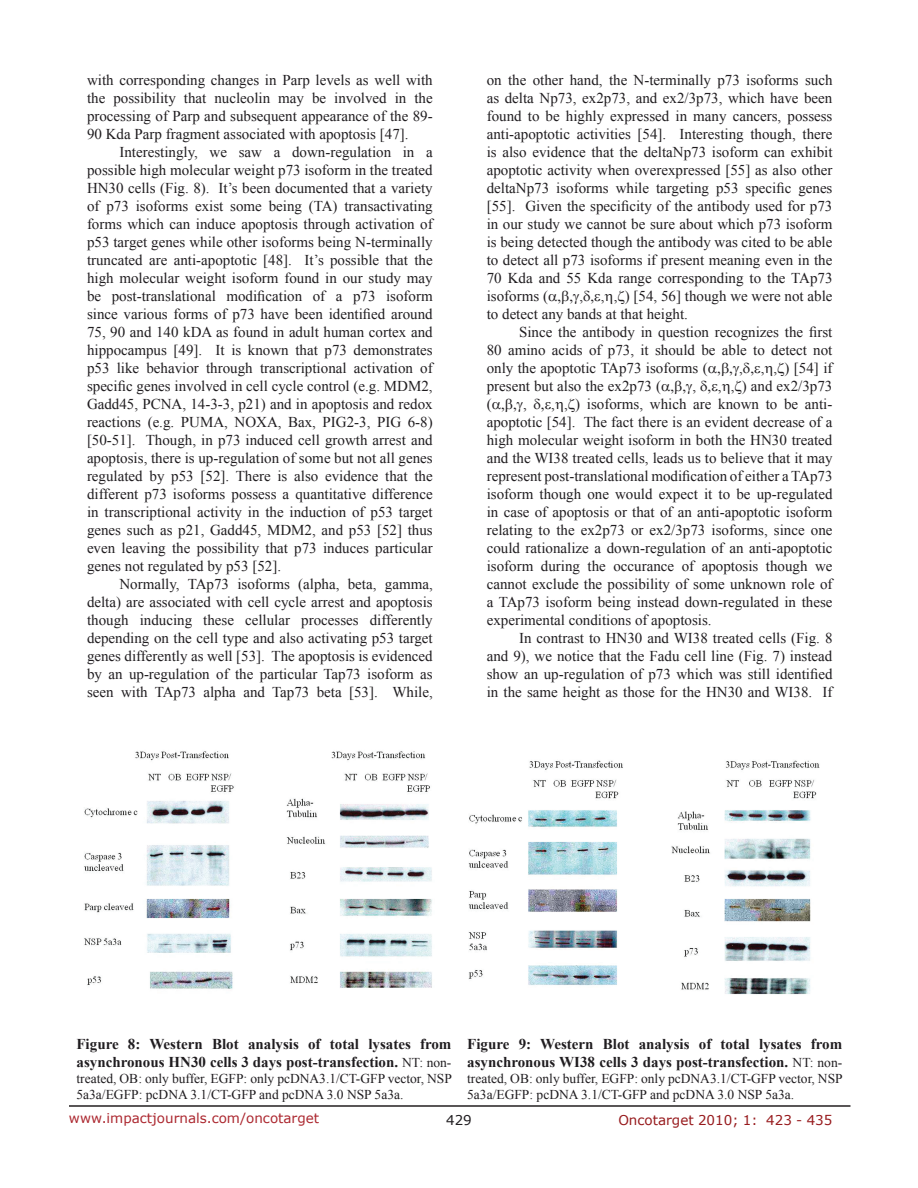
<style>
.page{position:relative;width:918px;height:1188px;background:#fff}
.page>*{position:absolute;margin:0;border:0;box-sizing:border-box;transform-origin:0 0}
.t1{font:15px/18px "Times New Roman";color:#201d20;text-align:justify}
.t2{font:700 15px/18px "Times New Roman";color:#201d20}
.t3{font:13.5px/16.2px "Times New Roman";color:#201d20}
.t4{font:13.5px "Verdana";color:#ac2830}
.t5{font:13.5px "Verdana";color:#971a1d}
.t6{font:13.5px "Verdana";color:#201d20}
.s1{font-weight:400;font-size:13.5px}
</style>
<div class="page">
<hr style="left:69px;top:1105px;width:781px;height:2px;background:#231f20">
<img style="left:84px;top:751px;width:348px;height:238px">
<img style="left:468px;top:760px;width:352px;height:235px">
<p class="t1" style="left:87px;top:71px;width:347px">with corresponding changes in Parp levels as well with the possibility that nucleolin may be involved in the processing of Parp and subsequent appearance of the 89- 90 Kda Parp fragment associated with apoptosis [47].</p>
<p class="t1" style="left:87px;top:143px;width:347px;text-indent:32px">Interestingly, we saw a down-regulation in a possible high molecular weight p73 isoform in the treated HN30 cells (Fig. 8). It’s been documented that a variety of p73 isoforms exist some being (TA) transactivating forms which can induce apoptosis through activation of p53 target genes while other isoforms being N-terminally truncated are anti-apoptotic [48]. It’s possible that the high molecular weight isoform found in our study may be post-translational modification of a p73 isoform since various forms of p73 have been identified around 75, 90 and 140 kDA as found in adult human cortex and hippocampus [49]. It is known that p73 demonstrates p53 like behavior through transcriptional activation of specific genes involved in cell cycle control (e.g. MDM2, Gadd45, PCNA, 14-3-3, p21) and in apoptosis and redox reactions (e.g. PUMA, NOXA, Bax, PIG2-3, PIG 6-8) [50-51]. Though, in p73 induced cell growth arrest and apoptosis, there is up-regulation of some but not all genes regulated by p53 [52]. There is also evidence that the different p73 isoforms possess a quantitative difference in transcriptional activity in the induction of p53 target genes such as p21, Gadd45, MDM2, and p53 [52] thus even leaving the possibility that p73 induces particular genes not regulated by p53 [52].</p>
<p class="t1" style="left:87px;top:575px;width:347px;text-indent:32px">Normally, TAp73 isoforms (alpha, beta, gamma, delta) are associated with cell cycle arrest and apoptosis though inducing these cellular processes differently depending on the cell type and also activating p53 target genes differently as well [53]. The apoptosis is evidenced by an up-regulation of the particular Tap73 isoform as seen with TAp73 alpha and Tap73 beta [53]. While,</p>
<p class="t1" style="left:487px;top:71px;width:347px">on the other hand, the N-terminally p73 isoforms such as delta Np73, ex2p73, and ex2/3p73, which have been found to be highly expressed in many cancers, possess anti-apoptotic activities [54]. Interesting though, there is also evidence that the deltaNp73 isoform can exhibit apoptotic activity when overexpressed [55] as also other deltaNp73 isoforms while targeting p53 specific genes [55]. Given the specificity of the antibody used for p73 in our study we cannot be sure about which p73 isoform is being detected though the antibody was cited to be able to detect all p73 isoforms if present meaning even in the 70 Kda and 55 Kda range corresponding to the TAp73 isoforms (</p>
<p class="t1" style="left:487px;top:287px;width:347px;text-indent:93px">, , , ) [54, 56] though we were not able to detect any bands at that height.</p>
<p class="t1" style="left:487px;top:323px;width:347px;text-indent:32px">Since the antibody in question recognizes the first 80 amino acids of p73, it should be able to detect not only the apoptotic TAp73 isoforms (</p>
<p class="t1" style="left:739px;top:359px;width:95px">, , , ) [54] if</p>
<p class="t1" style="left:487px;top:377px;width:176px">present but also the ex2p73 (</p>
<p class="t1" style="left:692px;top:377px;width:5px">,</p>
<p class="t1" style="left:718px;top:377px;width:116px">, , ) and ex2/3p73</p>
<p class="t1" style="left:487px;top:395px;width:6px">(</p>
<p class="t1" style="left:523px;top:395px;width:5px">,</p>
<p class="t1" style="left:487px;top:395px;width:347px;text-indent:65px">, , ) isoforms, which are known to be anti&shy;apoptotic [54]. The fact there is an evident decrease of a high molecular weight isoform in both the HN30 treated and the WI38 treated cells, leads us to believe that it may represent post-translational modification of either a TAp73 isoform though one would expect it to be up-regulated in case of apoptosis or that of an anti-apoptotic isoform relating to the ex2p73 or ex2/3p73 isoforms, since one could rationalize a down-regulation of an anti-apoptotic isoform during the occurance of apoptosis though we cannot exclude the possibility of some unknown role of a TAp73 isoform being instead down-regulated in these experimental conditions of apoptosis.</p>
<p class="t1" style="left:487px;top:629px;width:347px;text-indent:32px">In contrast to HN30 and WI38 treated cells (Fig. 8 and 9), we notice that the Fadu cell line (Fig. 7) instead show an up-regulation of p73 which was still identified in the same height as those for the HN30 and WI38. If</p>
<p class="t2" style="left:76px;top:1034px;width:376px">Figure 8: Western Blot analysis of total lysates from asynchronous HN30 cells 3 days post-transfection. <span class="s1">NT: non-</span></p>
<p class="t3" style="left:77px;top:1070px;width:377px">treated, OB: only buffer, EGFP: only pcDNA3.1/CT-GFP vector, NSP<br>5a3a/EGFP: pcDNA 3.1/CT-GFP and pcDNA 3.0 NSP 5a3a.</p>
<p class="t2" style="left:467px;top:1034px;width:376px">Figure 9: Western Blot analysis of total lysates from asynchronous WI38 cells 3 days post-transfection. <span class="s1">NT: non-</span></p>
<p class="t3" style="left:467px;top:1070px;width:377px">treated, OB: only buffer, EGFP: only pcDNA3.1/CT-GFP vector, NSP<br>5a3a/EGFP: pcDNA 3.1/CT-GFP and pcDNA 3.0 NSP 5a3a.</p>
<p class="t4" style="left:69px;top:1109px;width:252px">www.impactjournals.com/oncotarget</p>
<p class="t6" style="left:446px;top:1111px;width:27px">429</p>
<p class="t5" style="left:618px;top:1111px;width:216px">Oncotarget 2010; 1: 423 - 435</p>
</div>
